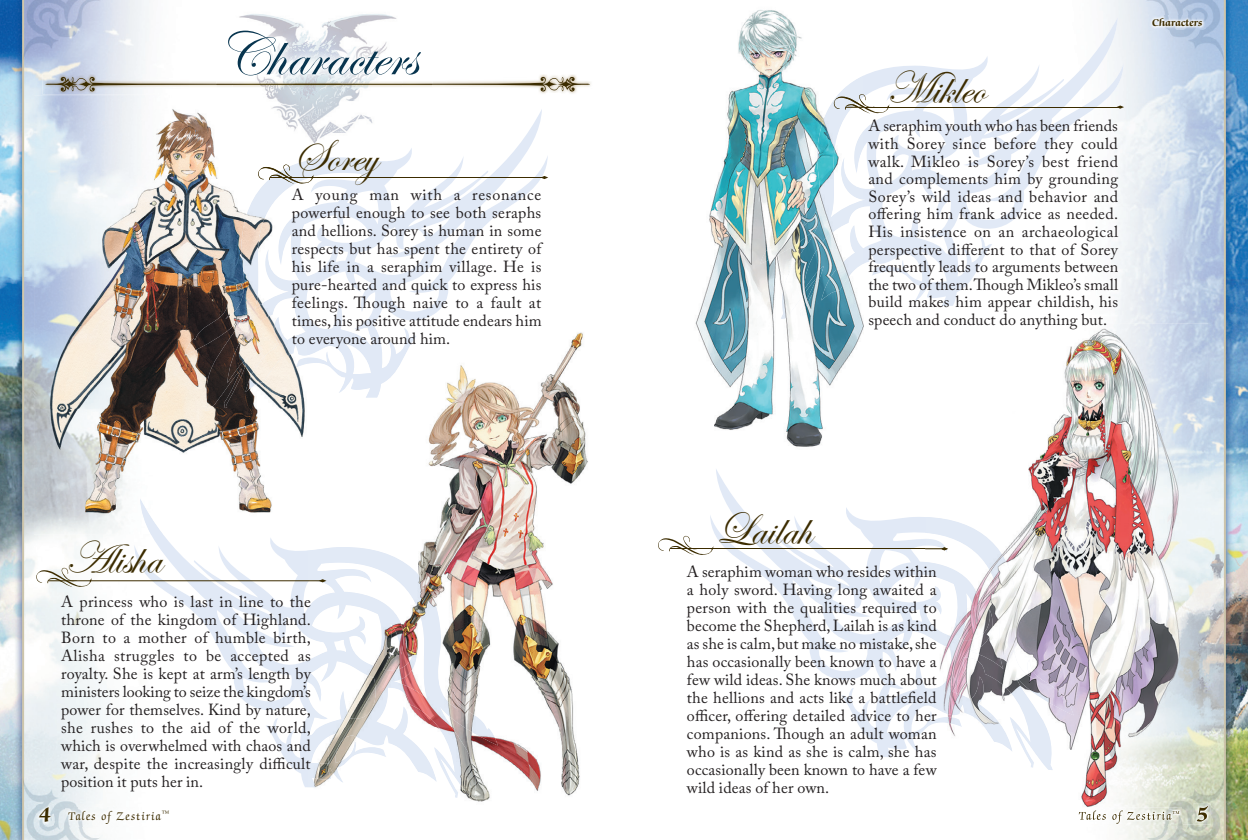
<style>
.page{position:relative;width:1248px;height:840px;background:#fff}
.page>*{position:absolute;margin:0;border:0;box-sizing:border-box;transform-origin:0 0}
.t1{font:62.4px "Edwardian Script ITC";color:#08354f}
.t2{font:46px "Edwardian Script ITC";color:#3c2c00}
.t3{font:700 22.6px "Zapf Chancery";color:#3c2c00}
.t4{font:16px/18px "Adobe Caslon Pro";letter-spacing:.01em;color:#231f20;text-align:justify}
.t5{font:12.8px "Zapf Chancery";letter-spacing:.1em;color:#3c2c00}
.t6{font:700 11.4px "Zapf Chancery";color:#3c2c00}
</style>
<div class="page">
<img style="left:0;top:0;width:1247px;height:839px">
<img style="left:65px;top:807px;width:107px;height:19px">
<img style="left:1075px;top:823px;width:106px;height:3px">
<img style="left:36px;top:804px;width:17px;height:20px">
<img style="left:1207px;top:802px;width:3px;height:21px">
<svg style="left:1207px;top:805px;width:1px;height:16px"></svg>
<img style="left:232px;top:9px;width:171px;height:100px">
<img style="left:43px;top:74px;width:549px;height:21px">
<img style="left:232px;top:91px;width:171px;height:4px">
<svg style="left:45px;top:77px;width:545px;height:14px"></svg>
<svg style="left:316px;top:109px;width:231px;height:219px"></svg>
<hr style="left:270px;top:177px;width:273px;height:1px;background:#3c2c00">
<svg style="left:540px;top:176px;width:8px;height:3px"></svg>
<svg style="left:863px;top:17px;width:260px;height:302px"></svg>
<hr style="left:845px;top:107px;width:274px;height:1px;background:#3c2c00">
<svg style="left:1116px;top:105px;width:7px;height:4px"></svg>
<svg style="left:710px;top:468px;width:215px;height:301px"></svg>
<svg style="left:658px;top:535px;width:55px;height:20px"></svg>
<hr style="left:669px;top:548px;width:274px;height:1px;background:#3c2c00">
<svg style="left:134px;top:534px;width:173px;height:265px"></svg>
<img style="left:34px;top:95px;width:282px;height:313px">
<img style="left:34px;top:408px;width:273px;height:126px">
<img style="left:232px;top:95px;width:84px;height:52px">
<img style="left:184px;top:159px;width:132px;height:251px">
<img style="left:258px;top:167px;width:55px;height:16px">
<img style="left:269px;top:174px;width:25px;height:10px">
<img style="left:282px;top:164px;width:16px;height:13px">
<img style="left:270px;top:177px;width:46px;height:1px">
<img style="left:140px;top:498px;width:23px;height:36px">
<img style="left:657px;top:0;width:206px;height:456px">
<img style="left:760px;top:75px;width:103px;height:244px">
<svg style="left:833px;top:94px;width:56px;height:19px"></svg>
<img style="left:307px;top:328px;width:339px;height:484px">
<img style="left:316px;top:328px;width:100px;height:69px">
<img style="left:307px;top:546px;width:190px;height:253px">
<img style="left:925px;top:323px;width:282px;height:500px">
<img style="left:1078px;top:810px;width:93px;height:13px">
<svg style="left:1172px;top:810px;width:7px;height:3px"></svg>
<img style="left:1196px;top:805px;width:11px;height:16px">
<img style="left:925px;top:516px;width:148px;height:253px">
<svg style="left:925px;top:547px;width:23px;height:3px"></svg>
<hr style="left:48px;top:580px;width:273px;height:1px;background:#3c2c00">
<svg style="left:36px;top:567px;width:56px;height:20px"></svg>
<svg style="left:319px;top:579px;width:7px;height:3px"></svg>
<img style="left:216px;top:19px;width:216px;height:68px">
<img style="left:232px;top:19px;width:171px;height:68px">
<img style="left:342px;top:84px;width:90px;height:1px">
<img style="left:216px;top:84px;width:126px;height:1px">
<img style="left:1149px;top:15px;width:55px;height:14px">
<h1 class="t1" style="left:217px;top:21px;width:201px">Characters</h1>
<h2 class="t2" style="left:293px;top:131px;width:86px">Sorey</h2>
<p class="t4" style="left:292px;top:186px;width:251px">A young man with a resonance powerful enough to see both seraphs and hellions. Sorey is human in some respects but has spent the entirety of his life in a seraphim village. He is pure-hearted and quick to express his feelings. Though naive to a fault at times, his positive attitude endears him to everyone around him.</p>
<h3 class="t3" style="left:39px;top:802px;width:14px">4</h3>
<h2 class="t2" style="left:65px;top:533px;width:98px">Alisha</h2>
<p class="t4" style="left:61px;top:591px;width:251px">A princess who is last in line to the throne of the kingdom of Highland.<br>Born to a mother of humble birth, Alisha struggles to be accepted as royalty. She is kept at arm’s length by ministers looking to seize the kingdom’s power for themselves. Kind by nature, she rushes to the aid of the world, which is overwhelmed with chaos and war, despite the increasingly difficult position it puts her in.</p>
<p class="t5" style="left:68px;top:808px;width:103px">Tales of Zestiria<sup>™</sup></p>
<h2 class="t2" style="left:886px;top:62px;width:100px">Mikleo</h2>
<p class="t4" style="left:868px;top:117px;width:251px">A seraphim youth who has been friends with Sorey since before they could walk. Mikleo is Sorey’s best friend and complements him by grounding Sorey’s wild ideas and behavior and offering him frank advice as needed.<br>His insistence on an archaeological perspective different to that of Sorey frequently leads to arguments between the two of them. Though Mikleo’s small build makes him appear childish, his speech and conduct do anything but.</p>
<p class="t6" style="left:1151px;top:17px;width:52px">Characters</p>
<h2 class="t2" style="left:715px;top:503px;width:98px">Lailah</h2>
<p class="t4" style="left:687px;top:561px;width:251px">A seraphim woman who resides within a holy sword. Having long awaited a person with the qualities required to become the Shepherd, Lailah is as kind as she is calm, but make no mistake, she has occasionally been known to have a few wild ideas. She knows much about the hellions and acts like a battlefield officer, offering detailed advice to her companions. Though an adult woman who is as kind as she is calm, she has occasionally been known to have a few wild ideas of her own.</p>
</div>
